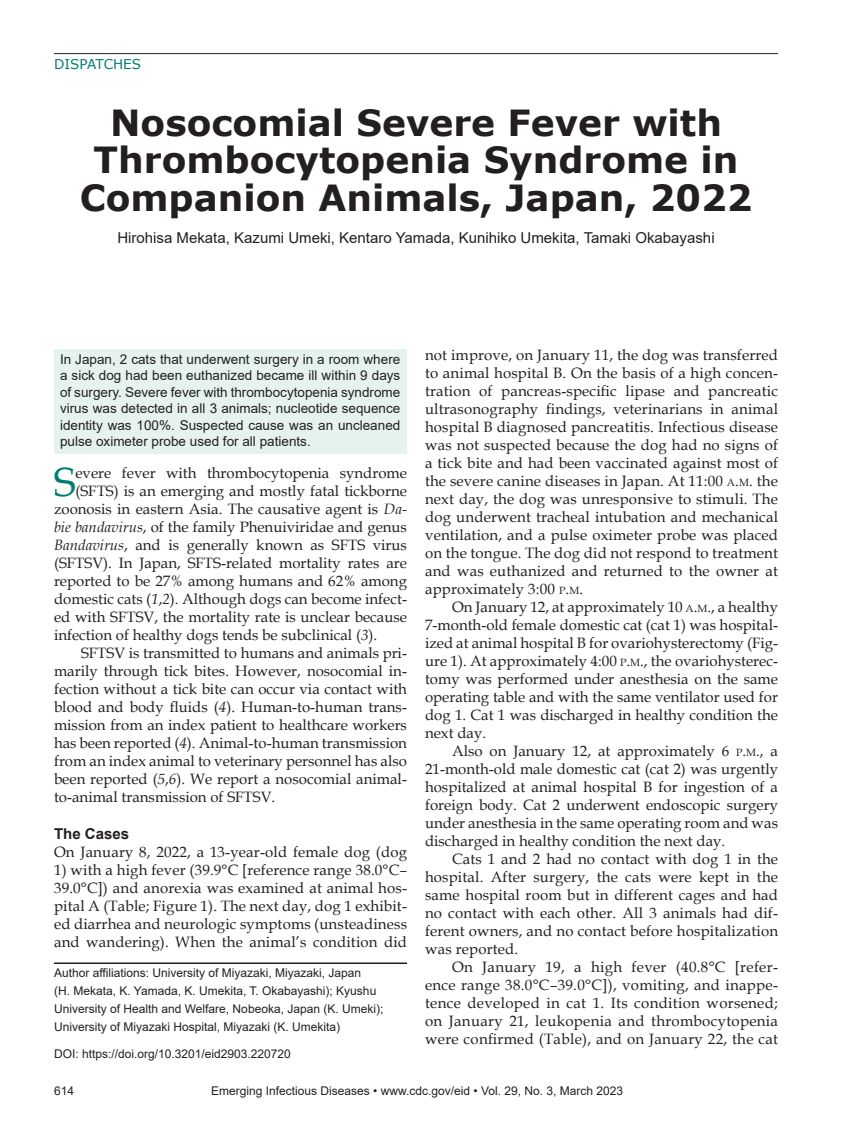
<style>
.page{position:relative;width:851px;height:1134px;background:#fff}
.page>*{position:absolute;margin:0;border:0;box-sizing:border-box;transform-origin:0 0}
.Drop_Cap{font:40.8px "Book Antiqua";color:#007d70}
.Article_Title{font:700 36px/37.5px "Verdana";color:#231f20;text-align:center}
.Body_Text{font:15px/18px "Book Antiqua";color:#231f20;text-align:justify}
.BodyText2{font:15px/18px "Book Antiqua";letter-spacing:.01em;color:#231f20;text-align:justify}
.Drop_Cap-2{font:15px "Book Antiqua";color:#231f20}
.Authors{font:15px "Arial";color:#231f20}
.t1{font:700 15px "Arial";color:#231f20}
.Abstract{font:13.5px/16.5px "Arial";color:#231f20;text-align:justify}
.t2{font:13.5px "Verdana";color:#007d70}
.Affiliations{font:12px/18px "Arial";color:#231f20}
.DOI{font:12px "Arial";color:#231f20}
.s1{font-style:italic}
.s2{font-size:10.5px}
.s3{font-style:inherit}
</style>
<div class="page">
<hr style="left:54px;top:53px;width:724px;height:1px;background:#231f20">
<hr style="left:54px;top:962px;width:353px;height:2px;background:#231f20">
<div style="left:54px;top:349px;width:353px;height:105px;background:#e6f2f0"></div>
<p class="t2" style="left:54px;top:55px;width:88px">DISPATCHES</p>
<p class="Article_Title" style="left:80px;top:103px;width:674px">Nosocomial Severe Fever with<br>Thrombocytopenia Syndrome in<br>Companion Animals, Japan, 2022</p>
<p class="Authors" style="left:117px;top:228px;width:598px">Hirohisa Mekata, Kazumi Umeki, Kentaro Yamada, Kunihiko Umekita, Tamaki Okabayashi</p>
<p class="Abstract" style="left:60px;top:351px;width:342px">In Japan, 2 cats that underwent surgery in a room where a sick dog had been euthanized became ill within 9 days of surgery. Severe fever with thrombocytopenia syndrome virus was detected in all 3 animals; nucleotide sequence identity was 100%. Suspected cause was an uncleaned pulse oximeter probe used for all patients.</p>
<p class="Drop_Cap" style="left:54px;top:454px;width:23px">S</p>
<p class="Drop_Cap-2" style="left:75px;top:463px;width:333px">evere fever with thrombocytopenia syndrome</p>
<p class="Drop_Cap-2" style="left:75px;top:481px;width:333px">(SFTS) is an emerging and mostly fatal tickborne</p>
<p class="Drop_Cap-2" style="left:54px;top:499px;width:354px">zoonosis in eastern Asia. The causative agent is <span class="s1">Da-</span></p>
<p class="Drop_Cap-2" style="left:54px;top:517px;width:354px"><span class="s1">bie bandavirus</span>, of the family Phenuiviridae and genus</p>
<p class="Drop_Cap-2" style="left:54px;top:535px;width:354px"><span class="s1">Bandavirus</span>, and is generally known as SFTS virus</p>
<p class="Drop_Cap-2" style="left:54px;top:553px;width:354px">(SFTSV). In Japan, SFTS-related mortality rates are</p>
<p class="Drop_Cap-2" style="left:54px;top:571px;width:354px">reported to be 27% among humans and 62% among</p>
<p class="Drop_Cap-2" style="left:54px;top:589px;width:354px">domestic cats (<span class="s1">1</span>,<span class="s1">2</span>). Although dogs can become infect-</p>
<p class="Drop_Cap-2" style="left:54px;top:607px;width:354px">ed with SFTSV, the mortality rate is unclear because</p>
<p class="Drop_Cap-2" style="left:54px;top:625px;width:325px">infection of healthy dogs tends be subclinical (<span class="s1">3</span>).</p>
<p class="Body_Text" style="left:54px;top:644px;width:354px;text-indent:27px">SFTSV is transmitted to humans and animals pri&shy;marily through tick bites. However, nosocomial in&shy;fection without a tick bite can occur via contact with blood and body fluids (<span class="s1">4</span>). Human-to-human trans&shy;mission from an index patient to healthcare workers has been reported (<span class="s1">4</span>). Animal-to-human transmission from an index animal to veterinary personnel has also been reported (<span class="s1">5</span>,<span class="s1">6</span>). We report a nosocomial animal&shy;to-animal transmission of SFTSV.</p>
<h1 class="t1" style="left:54px;top:823px;width:77px">The Cases</h1>
<p class="BodyText2" style="left:54px;top:842px;width:354px">On January 8, 2022, a 13-year-old female dog (dog</p>
<p class="BodyText2" style="left:54px;top:860px;width:354px">1) with a high fever (39.9°C [reference range 38.0°C<span class="s1">– </span>39.0°C]) and anorexia was examined at animal hos&shy;pital A (Table; Figure 1). The next day, dog 1 exhibit&shy;ed diarrhea and neurologic symptoms (unsteadiness and wandering). When the animal’s condition did</p>
<p class="Affiliations" style="left:54px;top:964px;width:331px">Author affiliations: University of Miyazaki, Miyazaki, Japan<br>(H. Mekata, K. Yamada, K. Umekita, T. Okabayashi); Kyushu University of Health and Welfare, Nobeoka, Japan (K. Umeki); University of Miyazaki Hospital, Miyazaki (K. Umekita)</p>
<p class="DOI" style="left:54px;top:1046px;width:238px">DOI: https://doi.org/10.3201/eid2903.220720</p>
<p class="BodyText2" style="left:425px;top:345px;width:354px">not improve, on January 11, the dog was transferred to animal hospital B. On the basis of a high concen&shy;tration of pancreas-specific lipase and pancreatic ultrasonography findings, veterinarians in animal hospital B diagnosed pancreatitis. Infectious disease was not suspected because the dog had no signs of a tick bite and had been vaccinated against most of the severe canine diseases in Japan. At 11:00 <span class="s2">A</span><span class="s3">.</span><span class="s2">M</span><span class="s3">.</span> the next day, the dog was unresponsive to stimuli. The dog underwent tracheal intubation and mechanical ventilation, and a pulse oximeter probe was placed on the tongue. The dog did not respond to treatment and was euthanized and returned to the owner at approximately 3:00 <span class="s2">P</span><span class="s3">.</span><span class="s2">M</span><span class="s3">.</span></p>
<p class="Body_Text" style="left:425px;top:597px;width:354px;text-indent:27px">On January 12, at approximately 10 <span class="s2">A</span><span class="s3">.</span><span class="s2">M</span><span class="s3">.</span>, a healthy 7-month-old female domestic cat (cat 1) was hospital&shy;ized at animal hospital B for ovariohysterectomy (Fig&shy;ure 1). At approximately 4:00 <span class="s2">P</span><span class="s3">.</span><span class="s2">M</span><span class="s3">.</span>, the ovariohysterec&shy;tomy was performed under anesthesia on the same operating table and with the same ventilator used for dog 1. Cat 1 was discharged in healthy condition the next day.</p>
<p class="Body_Text" style="left:425px;top:741px;width:354px;text-indent:27px">Also on January 12, at approximately 6 <span class="s2">P</span><span class="s3">.</span><span class="s2">M</span><span class="s3">.,</span> a 21-month-old male domestic cat (cat 2) was urgently hospitalized at animal hospital B for ingestion of a foreign body. Cat 2 underwent endoscopic surgery under anesthesia in the same operating room and was discharged in healthy condition the next day.</p>
<p class="Body_Text" style="left:425px;top:849px;width:354px;text-indent:27px">Cats 1 and 2 had no contact with dog 1 in the hospital. After surgery, the cats were kept in the same hospital room but in different cages and had no contact with each other. All 3 animals had dif&shy;ferent owners, and no contact before hospitalization was reported.</p>
<p class="Body_Text" style="left:425px;top:957px;width:354px;text-indent:27px">On January 19, a high fever (40.8°C [refer&shy;ence range 38.0°C<span class="s1">–</span>39.0°C]), vomiting, and inappe&shy;tence developed in cat 1. Its condition worsened; on January 21, leukopenia and thrombocytopenia were confirmed (Table), and on January 22, the cat</p>
<p class="Affiliations" style="left:54px;top:1082px;width:22px">614</p>
<p class="Affiliations" style="left:211px;top:1082px;width:413px">Emerging Infectious Diseases • www.cdc.gov/eid • Vol. 29, No. 3, March 2023</p>
</div>
